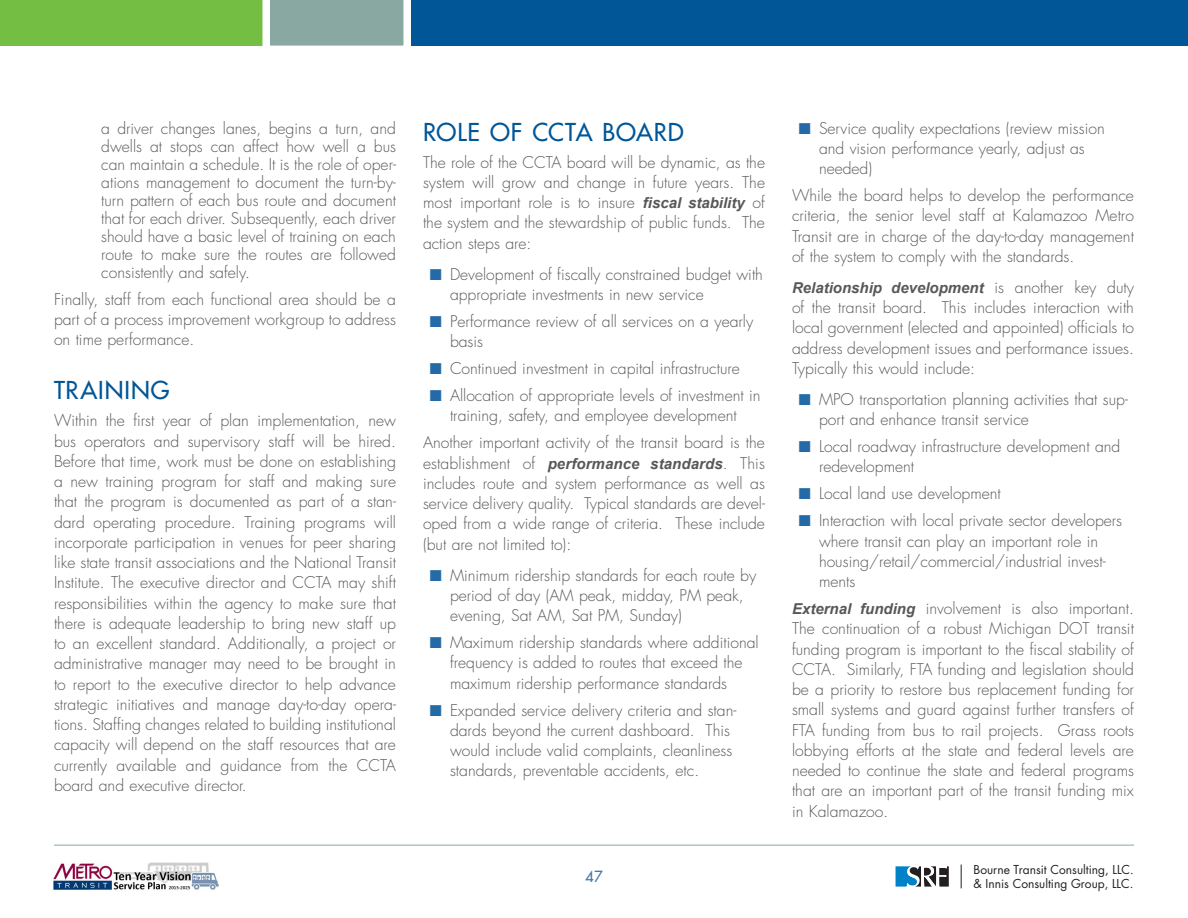
<style>
.page{position:relative;width:1188px;height:918px;background:#fff}
.page>*{position:absolute;margin:0;border:0;box-sizing:border-box;transform-origin:0 0}
.Heading_2{font:24px "Futura";letter-spacing:.035em;color:#015698}
.Body{font:300 15.75px/20.2px "Futura";color:#57585a}
.Body-2{font:italic 700 15px "Arial";color:#57585a}
.t1{font:15px "Futura";color:#4676b0}
.t2{font:12px/14.4px "Futura";color:#231f20}
.s1{font-family:"Arial";font-weight:700;font-style:italic;font-size:15px}
.s2{color:#246aa7}
.s3{font-family:"Futura";font-weight:300;font-style:normal;font-size:15.75px}
</style>
<div class="page">
<hr style="left:54px;top:845px;width:1080px;height:1px;background:#89a8a2">
<img style="left:53px;top:862px;width:166px;height:28px">
<svg style="left:896px;top:866px;width:53px;height:21px"></svg>
<svg style="left:961px;top:865px;width:1px;height:23px"></svg>
<div style="left:404px;top:0;width:784px;height:46px;background:#015698"></div>
<div style="left:0;top:0;width:286px;height:46px;background:#74bf43"></div>
<svg style="left:262px;top:0;width:149px;height:46px;background:#95b1ab"></svg>
<p class="Body" style="left:101px;top:119px;width:296px;line-height:18px;text-align:justify">a driver changes lanes, begins a turn, and dwells at stops can affect how well a bus can maintain a schedule. It is the role of oper&shy;ations management to document the turn-by&shy;turn pattern of each bus route and document that for each driver. Subsequently, each driver should have a basic level of training on each route to make sure the routes are followed consistently and safely.</p>
<p class="Body" style="left:54px;top:289px;width:343px;text-align:justify">Finally, staff from each functional area should be a part of a process improvement workgroup to address on time performance.</p>
<p class="Heading_2" style="left:54px;top:375px;width:117px">TRAINING</p>
<p class="Body" style="left:54px;top:411px;width:344px;text-align:justify">Within the first year of plan implementation, new bus operators and supervisory staff will be hired.<br>Before that time, work must be done on establishing a new training program for staff and making sure that the program is documented as part of a stan&shy;dard operating procedure. Training programs will incorporate participation in venues for peer sharing like state transit associations and the National Transit Institute. The executive director and CCTA may shift responsibilities within the agency to make sure that there is adequate leadership to bring new staff up to an excellent standard. Additionally, a project or administrative manager may need to be brought in to report to the executive director to help advance strategic initiatives and manage day-to-day opera&shy;tions. Staffing changes related to building institutional capacity will depend on the staff resources that are currently available and guidance from the CCTA board and executive director.</p>
<p class="Heading_2" style="left:423px;top:116px;width:262px">ROLE OF CCTA BOARD</p>
<p class="Body" style="left:423px;top:152px;width:344px;text-align:justify">The role of the CCTA board will be dynamic, as the system will grow and change in future years. The most important role is to insure <span class="s1">fiscal stability</span> of the system and the stewardship of public funds. The action steps are:</p>
<p class="Body" style="left:450px;top:264px;width:315px;text-indent:-20px"><span class="s2">■</span> Development of fiscally constrained budget with appropriate investments in new service</p>
<p class="Body" style="left:450px;top:311px;width:305px;text-indent:-20px"><span class="s2">■</span> Performance review of all services on a yearly basis</p>
<p class="Body" style="left:430px;top:358px;width:312px"><span class="s2">■</span> Continued investment in capital infrastructure</p>
<p class="Body" style="left:430px;top:385px;width:332px;text-align:center"><span class="s2">■</span> Allocation of appropriate levels of investment in training, safety, and employee development</p>
<p class="Body" style="left:423px;top:433px;width:344px;text-align:justify">Another important activity of the transit board is the establishment of <span class="s1">performance standards</span>. This includes route and system performance as well as service delivery quality. Typical standards are devel&shy;oped from a wide range of criteria. These include (but are not limited to):</p>
<p class="Body" style="left:450px;top:565px;width:308px;text-indent:-20px"><span class="s2">■</span> Minimum ridership standards for each route by period of day (AM peak, midday, PM peak, evening, Sat AM, Sat PM, Sunday)</p>
<p class="Body" style="left:450px;top:632px;width:310px;text-indent:-20px"><span class="s2">■</span> Maximum ridership standards where additional frequency is added to routes that exceed the maximum ridership performance standards</p>
<p class="Body" style="left:450px;top:700px;width:288px;text-indent:-20px"><span class="s2">■</span> Expanded service delivery criteria and stan&shy;dards beyond the current dashboard. This would include valid complaints, cleanliness standards, preventable accidents, etc.</p>
<p class="Body" style="left:819px;top:118px;width:287px;text-indent:-20px"><span class="s2">■</span> Service quality expectations (review mission and vision performance yearly, adjust as needed)</p>
<p class="Body" style="left:792px;top:185px;width:344px;text-align:justify">While the board helps to develop the performance criteria, the senior level staff at Kalamazoo Metro Transit are in charge of the day-to-day management of the system to comply with the standards.</p>
<p class="Body-2" style="left:792px;top:278px;width:344px">Relationship development <span class="s3">is another key duty</span></p>
<p class="Body" style="left:792px;top:297px;width:344px;text-align:justify">of the transit board. This includes interaction with local government (elected and appointed) officials to address development issues and performance issues.<br>Typically this would include:</p>
<p class="Body" style="left:819px;top:389px;width:311px;text-indent:-20px"><span class="s2">■</span> MPO transportation planning activities that sup&shy;port and enhance transit service</p>
<p class="Body" style="left:819px;top:437px;width:303px;text-indent:-20px"><span class="s2">■</span> Local roadway infrastructure development and redevelopment</p>
<p class="Body" style="left:799px;top:484px;width:204px"><span class="s2">■</span> Local land use development</p>
<p class="Body" style="left:819px;top:511px;width:305px;text-indent:-20px"><span class="s2">■</span> Interaction with local private sector developers where transit can play an important role in housing/retail/commercial/industrial invest&shy;ments</p>
<p class="Body" style="left:792px;top:599px;width:344px;text-align:justify"><span class="s1">External funding</span> involvement is also important.<br>The continuation of a robust Michigan DOT transit funding program is important to the fiscal stability of CCTA. Similarly, FTA funding and legislation should be a priority to restore bus replacement funding for small systems and guard against further transfers of FTA funding from bus to rail projects. Grass roots lobbying efforts at the state and federal levels are needed to continue the state and federal programs that are an important part of the transit funding mix in Kalamazoo.</p>
<p class="t1" style="left:585px;top:867px;width:19px">47</p>
<p class="t2" style="left:974px;top:862px;width:162px">Bourne Transit Consulting, LLC. &amp; Innis Consulting Group, LLC.</p>
</div>
